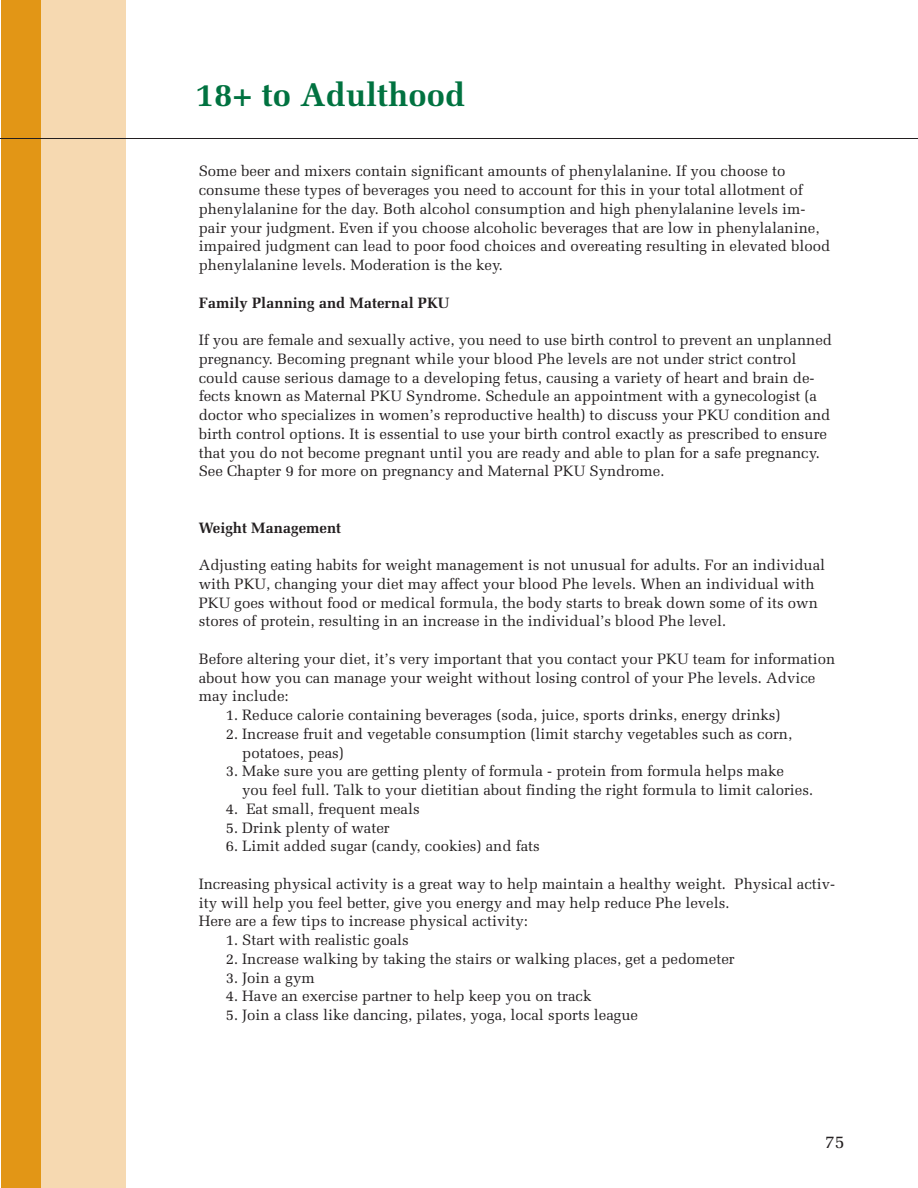
<style>
.page{position:relative;width:918px;height:1188px;background:#fff}
.page>*{position:absolute;margin:0;border:0;box-sizing:border-box;transform-origin:0 0}
.t1{font:700 33px "Melior LT Std";color:#007240}
.t2{font:18px "Melior";color:#231f20}
.t3{font:15px/18.8px "Melior";color:#231f20}
.t4{font:700 15px "Melior LT Std";color:#231f20}
</style>
<div class="page">
<div style="left:1px;top:0;width:41px;height:1188px;background:#e29616"></div>
<div style="left:42px;top:0;width:84px;height:1188px;background:#f6d9b1"></div>
<hr style="left:0;top:138px;width:918px;height:1px;background:#231f20">
<h1 class="t1" style="left:196px;top:75px;width:271px">18+ to Adulthood</h1>
<p class="t3" style="left:199px;top:162px;width:633px">Some beer and mixers contain significant amounts of phenylalanine. If you choose to consume these types of beverages you need to account for this in your total allotment of phenylalanine for the day. Both alcohol consumption and high phenylalanine levels im&shy;pair your judgment. Even if you choose alcoholic beverages that are low in phenylalanine, impaired judgment can lead to poor food choices and overeating resulting in elevated blood phenylalanine levels. Moderation is the key.</p>
<p class="t4" style="left:199px;top:293px;width:252px">Family Planning and Maternal PKU</p>
<p class="t3" style="left:199px;top:330px;width:635px">If you are female and sexually active, you need to use birth control to prevent an unplanned pregnancy. Becoming pregnant while your blood Phe levels are not under strict control could cause serious damage to a developing fetus, causing a variety of heart and brain de&shy;fects known as Maternal PKU Syndrome. Schedule an appointment with a gynecologist (a doctor who specializes in women’s reproductive health) to discuss your PKU condition and birth control options. It is essential to use your birth control exactly as prescribed to ensure that you do not become pregnant until you are ready and able to plan for a safe pregnancy.<br>See Chapter 9 for more on pregnancy and Maternal PKU Syndrome.</p>
<p class="t4" style="left:199px;top:518px;width:144px">Weight Management</p>
<p class="t3" style="left:199px;top:555px;width:628px">Adjusting eating habits for weight management is not unusual for adults. For an individual with PKU, changing your diet may affect your blood Phe levels. When an individual with PKU goes without food or medical formula, the body starts to break down some of its own stores of protein, resulting in an increase in the individual’s blood Phe level.</p>
<p class="t3" style="left:199px;top:649px;width:638px">Before altering your diet, it’s very important that you contact your PKU team for information about how you can manage your weight without losing control of your Phe levels. Advice may include:</p>
<p class="t3" style="left:226px;top:705px;width:556px">1. Reduce calorie containing beverages (soda, juice, sports drinks, energy drinks)</p>
<p class="t3" style="left:242px;top:724px;width:551px;text-indent:-16px">2. Increase fruit and vegetable consumption (limit starchy vegetables such as corn, potatoes, peas)</p>
<p class="t3" style="left:242px;top:762px;width:573px;text-indent:-16px">3. Make sure you are getting plenty of formula - protein from formula helps make you feel full. Talk to your dietitian about finding the right formula to limit calories.</p>
<p class="t3" style="left:226px;top:799px;width:195px">4. Eat small, frequent meals</p>
<p class="t3" style="left:226px;top:818px;width:165px">5. Drink plenty of water</p>
<p class="t3" style="left:226px;top:837px;width:316px">6. Limit added sugar (candy, cookies) and fats</p>
<p class="t3" style="left:199px;top:874px;width:638px">Increasing physical activity is a great way to help maintain a healthy weight. Physical activ&shy;ity will help you feel better, give you energy and may help reduce Phe levels.<br>Here are a few tips to increase physical activity:</p>
<p class="t3" style="left:226px;top:930px;width:185px">1. Start with realistic goals</p>
<p class="t3" style="left:226px;top:949px;width:510px">2. Increase walking by taking the stairs or walking places, get a pedometer</p>
<p class="t3" style="left:226px;top:968px;width:91px">3. Join a gym</p>
<p class="t3" style="left:226px;top:987px;width:367px">4. Have an exercise partner to help keep you on track</p>
<p class="t3" style="left:226px;top:1005px;width:414px">5. Join a class like dancing, pilates, yoga, local sports league</p>
<p class="t2" style="left:825px;top:1131px;width:22px">75</p>
</div>
